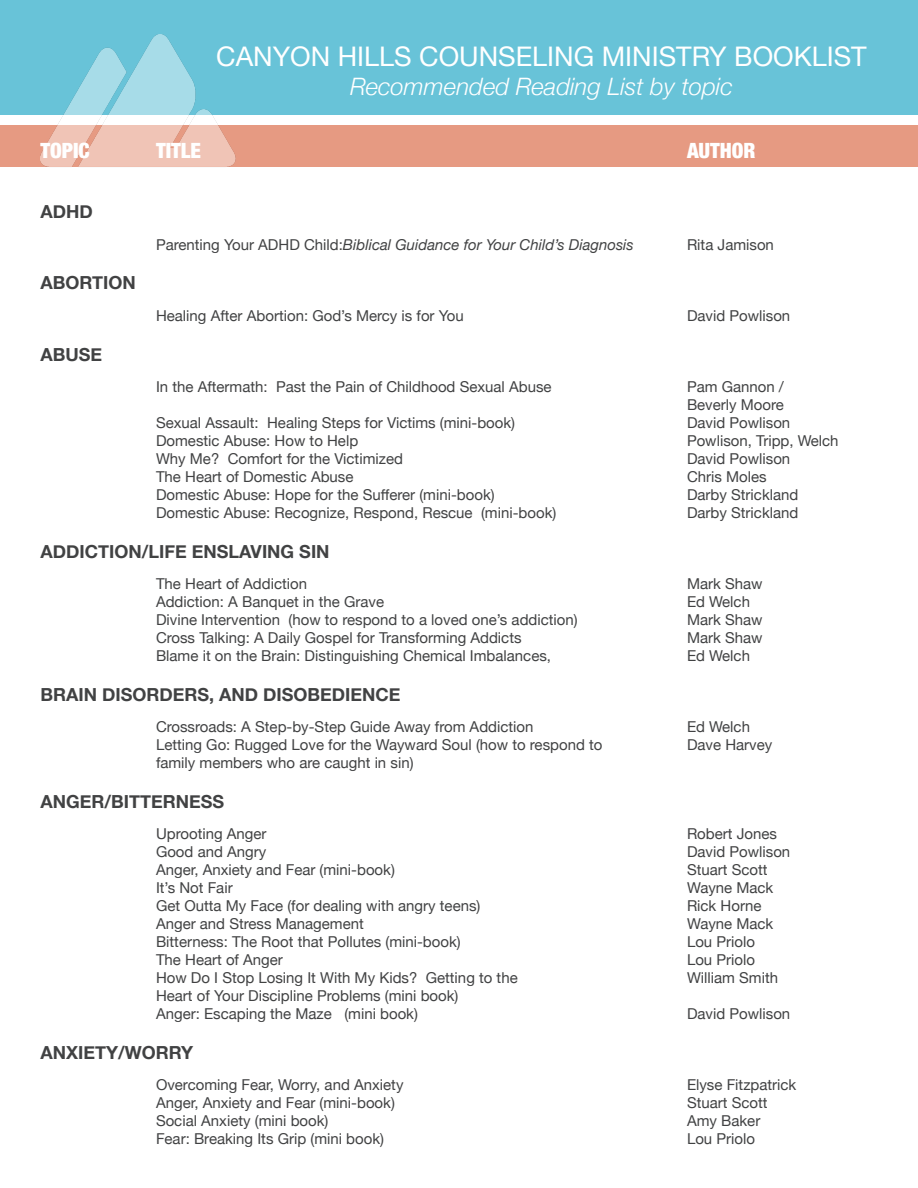
<style>
.page{position:relative;width:918px;height:1188px;background:#fff}
.page>*{position:absolute;margin:0;border:0;box-sizing:border-box;transform-origin:0 0}
.t1{font:27px "Helvetica Neue";color:#fff}
.t2{font:italic 300 24px "Helvetica Neue";color:#fff}
.t3{font:900 condensed 21px "Helvetica Neue";color:#fff}
.topic{font:700 18px "Helvetica Neue";color:#414243}
.Titles{font:15px/18px "Helvetica Neue";color:#414243}
.Titles-2{font:italic 15px "Helvetica Neue";color:#414243}
.s1{font-style:normal}
</style>
<div class="page">
<div style="left:0;top:125px;width:918px;height:41px;background:#e69a82"></div>
<div style="left:0;top:0;width:918px;height:114px;background:#68c3d8"></div>
<img style="left:40px;top:34px;width:204px;height:133px">
<p class="t1" style="left:216px;top:34px;width:652px">CANYON HILLS COUNSELING MINISTRY BOOKLIST</p>
<p class="t2" style="left:350px;top:68px;width:384px">Recommended Reading List by topic</p>
<h3 class="t3" style="left:695px;top:58px;width:70px">AUTHOR</h3>
<p class="t3" style="left:40px;top:134px;width:51px">TOPIC</p>
<p class="t3" style="left:156px;top:134px;width:47px">TITLE</p>
<p class="t3" style="left:687px;top:134px;width:70px">AUTHOR</p>
<p class="topic" style="left:40px;top:196px;width:54px">ADHD</p>
<p class="topic" style="left:40px;top:267px;width:97px">ABORTION</p>
<p class="topic" style="left:40px;top:338px;width:63px">ABUSE</p>
<p class="Titles-2" style="left:156px;top:232px;width:479px"><span class="s1">Parenting Your ADHD Child:</span>Biblical Guidance for Your Child’s Diagnosis</p>
<p class="Titles" style="left:687px;top:234px;width:88px">Rita Jamison</p>
<p class="Titles" style="left:156px;top:306px;width:309px">Healing After Abortion: God’s Mercy is for You</p>
<p class="Titles" style="left:687px;top:306px;width:105px">David Powlison</p>
<p class="Titles" style="left:156px;top:377px;width:397px">In the Aftermath: Past the Pain of Childhood Sexual Abuse</p>
<p class="Titles" style="left:687px;top:377px;width:98px">Pam Gannon /<br>Beverly Moore</p>
<p class="Titles" style="left:156px;top:413px;width:361px">Sexual Assault: Healing Steps for Victims (mini-book)</p>
<p class="Titles" style="left:687px;top:413px;width:105px">David Powlison</p>
<p class="Titles" style="left:156px;top:431px;width:204px">Domestic Abuse: How to Help</p>
<p class="Titles" style="left:687px;top:431px;width:153px">Powlison, Tripp, Welch</p>
<p class="Titles" style="left:156px;top:449px;width:248px">Why Me? Comfort for the Victimized</p>
<p class="Titles" style="left:687px;top:449px;width:105px">David Powlison</p>
<p class="Titles" style="left:156px;top:467px;width:199px">The Heart of Domestic Abuse</p>
<p class="Titles" style="left:687px;top:467px;width:81px">Chris Moles</p>
<p class="Titles" style="left:156px;top:485px;width:340px">Domestic Abuse: Hope for the Sufferer (mini-book)</p>
<p class="Titles" style="left:687px;top:485px;width:113px">Darby Strickland</p>
<p class="Titles" style="left:156px;top:503px;width:402px">Domestic Abuse: Recognize, Respond, Rescue (mini-book)</p>
<p class="Titles" style="left:687px;top:503px;width:113px">Darby Strickland</p>
<p class="topic" style="left:40px;top:535px;width:291px">ADDICTION/LIFE ENSLAVING SIN</p>
<p class="Titles" style="left:156px;top:574px;width:153px">The Heart of Addiction</p>
<p class="Titles" style="left:687px;top:574px;width:77px">Mark Shaw</p>
<p class="Titles" style="left:156px;top:592px;width:230px">Addiction: A Banquet in the Grave</p>
<p class="Titles" style="left:687px;top:592px;width:65px">Ed Welch</p>
<p class="Titles" style="left:156px;top:610px;width:423px">Divine Intervention (how to respond to a loved one’s addiction)</p>
<p class="Titles" style="left:687px;top:610px;width:77px">Mark Shaw</p>
<p class="Titles" style="left:156px;top:628px;width:367px">Cross Talking: A Daily Gospel for Transforming Addicts</p>
<p class="Titles" style="left:687px;top:628px;width:77px">Mark Shaw</p>
<p class="Titles" style="left:156px;top:646px;width:397px">Blame it on the Brain: Distinguishing Chemical Imbalances,</p>
<p class="Titles" style="left:687px;top:646px;width:65px">Ed Welch</p>
<p class="topic" style="left:40px;top:678px;width:362px">BRAIN DISORDERS, AND DISOBEDIENCE</p>
<p class="Titles" style="left:156px;top:717px;width:379px">Crossroads: A Step-by-Step Guide Away from Addiction</p>
<p class="Titles" style="left:687px;top:717px;width:65px">Ed Welch</p>
<p class="Titles" style="left:156px;top:735px;width:448px">Letting Go: Rugged Love for the Wayward Soul (how to respond to</p>
<p class="Titles" style="left:687px;top:735px;width:87px">Dave Harvey</p>
<p class="Titles" style="left:156px;top:753px;width:259px">family members who are caught in sin)</p>
<p class="topic" style="left:40px;top:785px;width:185px">ANGER/BITTERNESS</p>
<p class="Titles" style="left:156px;top:824px;width:112px">Uprooting Anger</p>
<p class="Titles" style="left:687px;top:824px;width:92px">Robert Jones</p>
<p class="Titles" style="left:156px;top:842px;width:112px">Good and Angry</p>
<p class="Titles" style="left:687px;top:842px;width:105px">David Powlison</p>
<p class="Titles" style="left:156px;top:860px;width:240px">Anger, Anxiety and Fear (mini-book)</p>
<p class="Titles" style="left:687px;top:860px;width:82px">Stuart Scott</p>
<p class="Titles" style="left:156px;top:878px;width:78px">It’s Not Fair</p>
<p class="Titles" style="left:687px;top:878px;width:88px">Wayne Mack</p>
<p class="Titles" style="left:156px;top:896px;width:326px">Get Outta My Face (for dealing with angry teens)</p>
<p class="Titles" style="left:687px;top:896px;width:76px">Rick Horne</p>
<p class="Titles" style="left:156px;top:914px;width:209px">Anger and Stress Management</p>
<p class="Titles" style="left:687px;top:914px;width:88px">Wayne Mack</p>
<p class="Titles" style="left:156px;top:932px;width:306px">Bitterness: The Root that Pollutes (mini-book)</p>
<p class="Titles" style="left:687px;top:932px;width:70px">Lou Priolo</p>
<p class="Titles" style="left:156px;top:950px;width:128px">The Heart of Anger</p>
<p class="Titles" style="left:687px;top:950px;width:70px">Lou Priolo</p>
<p class="Titles" style="left:156px;top:968px;width:363px">How Do I Stop Losing It With My Kids? Getting to the</p>
<p class="Titles" style="left:687px;top:968px;width:93px">William Smith</p>
<p class="Titles" style="left:156px;top:986px;width:304px">Heart of Your Discipline Problems (mini book)</p>
<p class="Titles" style="left:156px;top:1004px;width:263px">Anger: Escaping the Maze (mini book)</p>
<p class="Titles" style="left:687px;top:1004px;width:105px">David Powlison</p>
<p class="topic" style="left:40px;top:1036px;width:154px">ANXIETY/WORRY</p>
<p class="Titles" style="left:156px;top:1075px;width:249px">Overcoming Fear, Worry, and Anxiety</p>
<p class="Titles" style="left:687px;top:1075px;width:111px">Elyse Fitzpatrick</p>
<p class="Titles" style="left:156px;top:1093px;width:240px">Anger, Anxiety and Fear (mini-book)</p>
<p class="Titles" style="left:687px;top:1093px;width:82px">Stuart Scott</p>
<p class="Titles" style="left:156px;top:1111px;width:174px">Social Anxiety (mini book)</p>
<p class="Titles" style="left:687px;top:1111px;width:75px">Amy Baker</p>
<p class="Titles" style="left:156px;top:1129px;width:230px">Fear: Breaking Its Grip (mini book)</p>
<p class="Titles" style="left:687px;top:1129px;width:70px">Lou Priolo</p>
</div>
